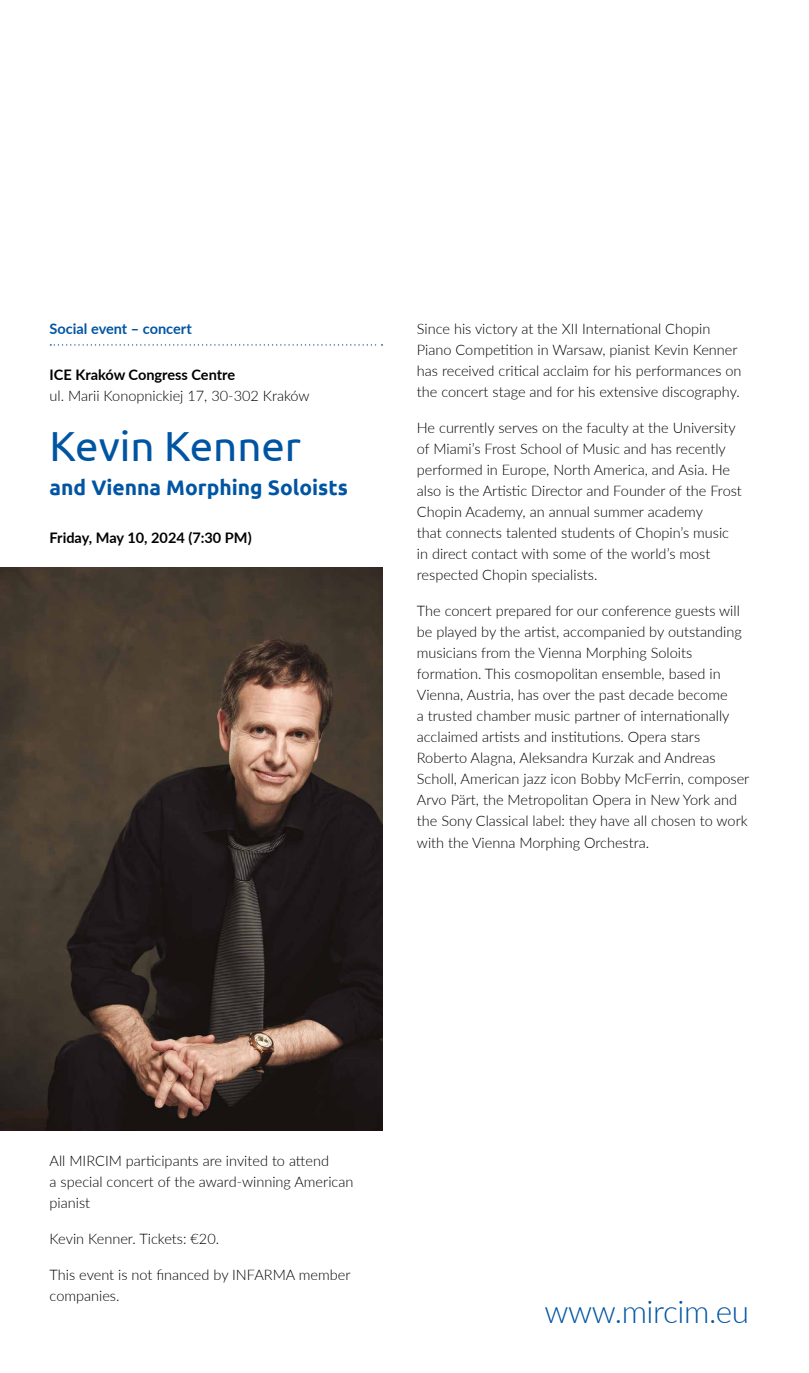
<style>
.page{position:relative;width:809px;height:1373px;background:#fff}
.page>*{position:absolute;margin:0;border:0;box-sizing:border-box;transform-origin:0 0}
.t1{font:42px "Ubuntu";color:#0055a3}
.t2{font:300 31.5px "Lato";letter-spacing:-.015em;color:#0055a3}
.t3{font:700 21px "Ubuntu";color:#0055a3}
.t4{font:300 14.53px/21px "Lato";color:#000}
.t5{font:700 14.53px "Lato";color:#000}
.t6{font:700 14.53px "Lato";color:#0055a3}
</style>
<div class="page">
<svg style="left:50px;top:344px;width:332px;height:1px"></svg>
<img style="left:0;top:567px;width:382px;height:563px">
<p class="t6" style="left:50px;top:318px;width:144px">Social event – concert</p>
<p class="t5" style="left:50px;top:364px;width:187px">ICE Kraków Congress Centre</p>
<p class="t4" style="left:50px;top:385px;width:261px">ul. Marii Konopnickiej 17, 30-302 Kraków</p>
<h1 class="t1" style="left:50px;top:420px;width:253px">Kevin Kenner</h1>
<h3 class="t3" style="left:50px;top:474px;width:300px">and Vienna Morphing Soloists</h3>
<p class="t5" style="left:50px;top:527px;width:203px">Friday, May 10, 2024 (7:30 PM)</p>
<p class="t4" style="left:417px;top:318px;width:326px">Since his victory at the XII International Chopin Piano Competition in Warsaw, pianist Kevin Kenner has received critical acclaim for his performances on the concert stage and for his extensive discography.</p>
<p class="t4" style="left:417px;top:417px;width:326px">He currently serves on the faculty at the University of Miami’s Frost School of Music and has recently performed in Europe, North America, and Asia. He also is the Artistic Director and Founder of the Frost Chopin Academy, an annual summer academy<br>that connects talented students of Chopin’s music in direct contact with some of the world’s most respected Chopin specialists.</p>
<p class="t4" style="left:417px;top:600px;width:334px">The concert prepared for our conference guests will be played by the artist, accompanied by outstanding musicians from the Vienna Morphing Soloits formation. This cosmopolitan ensemble, based in Vienna, Austria, has over the past decade become<br>a trusted chamber music partner of internationally acclaimed artists and institutions. Opera stars Roberto Alagna, Aleksandra Kurzak and Andreas Scholl, American jazz icon Bobby McFerrin, composer Arvo Pärt, the Metropolitan Opera in New York and the Sony Classical label: they have all chosen to work with the Vienna Morphing Orchestra.</p>
<p class="t4" style="left:50px;top:1149px;width:305px">All MIRCIM participants are invited to attend<br>a special concert of the award-winning American pianist</p>
<p class="t4" style="left:50px;top:1227px;width:171px">Kevin Kenner. Tickets: €20.</p>
<p class="t4" style="left:50px;top:1263px;width:302px">This event is not financed by INFARMA member companies.</p>
<h2 class="t2" style="left:544px;top:1289px;width:206px">www.mircim.eu</h2>
</div>
